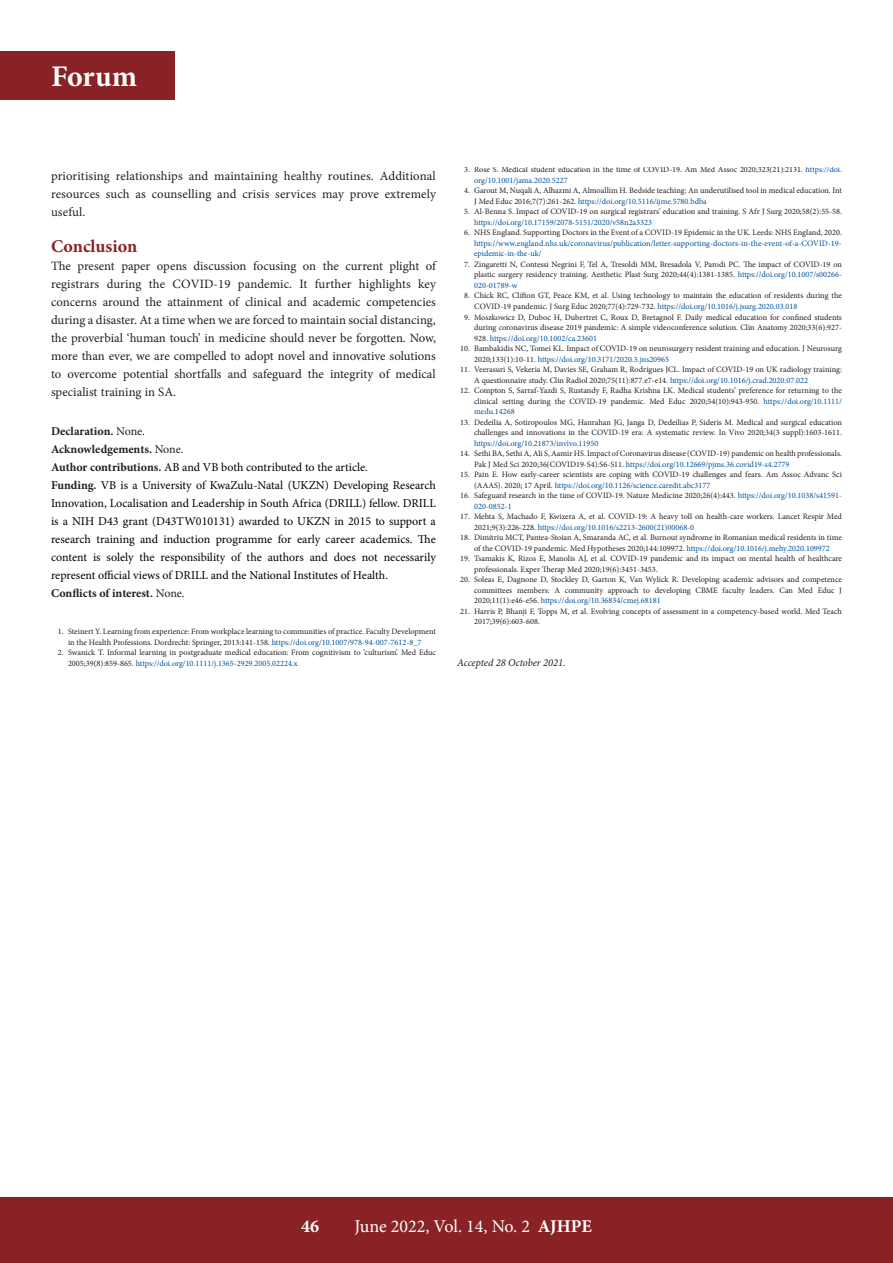
<style>
.page{position:relative;width:893px;height:1263px;background:#fff}
.page>*{position:absolute;margin:0;border:0;box-sizing:border-box;transform-origin:0 0}
.t1{font:700 30px "Minion Pro";letter-spacing:-.005em;color:#fff}
.t2{font:18px "Minion Pro";color:#fff}
.B_HEAD{font:700 18px "Minion Pro";color:#892225}
.t3{font:700 18px "Minion Pro";color:#fff}
.BODY_TEXT_1ST_PARAGR{font:12.75px/18px "Minion Pro";color:#231f20;text-align:justify}
.BODY_TEXT_INDENT{font:12.75px/18px "Minion Pro";letter-spacing:.01em;color:#231f20;text-align:justify}
.ACKNOWLEGEMENTS{font:12px/18px "Minion Pro";letter-spacing:-.005em;color:#000;text-align:justify}
.ACKNOWLEGEMENTS-2{font:700 12px "Minion Pro";color:#231f20}
.ACCEPTED{font:italic 10.5px "Minion Pro";letter-spacing:-.005em;color:#231f20}
.t4{font:8.25px/10.5px "Minion Pro";color:#231f20}
.t5{font:8.25px/10.5px "Minion Pro";color:#01529a}
.s1{font-weight:400}
.s2{font-weight:700;color:#231f20}
.s3{color:#01529a}
.s4{color:#231f20}
.s5{font-weight:700}
</style>
<div class="page">
<div style="left:0;top:1197px;width:893px;height:66px;background:#892225"></div>
<div style="left:0;top:51px;width:174px;height:49px;background:#892225"></div>
<h1 class="t1" style="left:51px;top:56px;width:87px">Forum</h1>
<p class="BODY_TEXT_INDENT" style="left:51px;top:167px;width:386px">prioritising relationships and maintaining healthy routines. Additional resources such as counselling and crisis services may prove extremely useful.</p>
<h2 class="B_HEAD" style="left:51px;top:234px;width:88px">Conclusion</h2>
<p class="BODY_TEXT_1ST_PARAGR" style="left:51px;top:257px;width:386px">The present paper opens discussion focusing on the current plight of registrars during the COVID-19 pandemic. It further highlights key concerns around the attainment of clinical and academic competencies during a disaster. At a time when we are forced to maintain social distancing, the proverbial ‘human touch’ in medicine should never be forgotten. Now, more than ever, we are compelled to adopt novel and innovative solutions to overcome potential shortfalls and safeguard the integrity of medical specialist training in SA.</p>
<p class="ACKNOWLEGEMENTS-2" style="left:51px;top:423px;width:96px">Declaration. <span class="s1">None.</span></p>
<p class="ACKNOWLEGEMENTS-2" style="left:51px;top:441px;width:134px">Acknowledgements. <span class="s1">None.</span></p>
<p class="ACKNOWLEGEMENTS" style="left:51px;top:458px;width:318px"><span class="s2">Author contributions.</span> AB and VB both contributed to the article.</p>
<p class="ACKNOWLEGEMENTS" style="left:51px;top:476px;width:386px"><span class="s2">Funding.</span> VB is a University of KwaZulu-Natal (UKZN) Developing Research Innovation, Localisation and Leadership in South Africa (DRILL) fellow. DRILL is a NIH D43 grant (D43TW010131) awarded to UKZN in 2015 to support a research training and induction programme for early career academics. The content is solely the responsibility of the authors and does not necessarily represent official views of DRILL and the National Institutes of Health.</p>
<p class="ACKNOWLEGEMENTS-2" style="left:51px;top:585px;width:135px">Conflicts of interest. <span class="s1">None.</span></p>
<p class="t4" style="left:58px;top:626px;width:379px;text-align:center">1. Steinert Y. Learning from experience: From workplace learning to communities of practice. Faculty Development in the Health Professions. Dordrecht: Springer, 2013:141-158. <span class="s3">https://doi.org/10.1007/978-94-007-7612-8_7</span></p>
<p class="t4" style="left:68px;top:647px;width:369px;text-indent:-10px">2. Swanick T. Informal learning in postgraduate medical education: From cognitivism to ‘culturism’. Med Educ<br>2005;39(8):859-865. <span class="s3">https://doi.org/10.1111/j.1365-2929.2005.02224.x</span></p>
<p class="t4" style="left:474px;top:165px;width:369px;text-indent:-10px">3. Rose S. Medical student education in the time of COVID-19. Am Med Assoc 2020;323(21):2131. <span class="s3">https://doi. org/10.1001/jama.2020.5227</span></p>
<p class="t4" style="left:474px;top:186px;width:369px;text-indent:-10px">4. Garout M, Nuqali A, Alhazmi A, Almoallim H. Bedside teaching: An underutilised tool in medical education. Int<br>J Med Educ 2016;7(7):261-262. <span class="s3">https://doi.org/10.5116/ijme.5780.bdba</span></p>
<p class="t4" style="left:474px;top:207px;width:369px;text-indent:-10px">5. Al-Benna S. Impact of COVID-19 on surgical registrars’ education and training. S Afr J Surg 2020;58(2):55-58. <span class="s3">https://doi.org/10.17159/2078-5151/2020/v58n2a3323</span></p>
<p class="t5" style="left:474px;top:228px;width:369px;text-indent:-10px"><span class="s4">6. NHS England. Supporting Doctors in the Event of a COVID-19 Epidemic in the UK. Leeds: NHS England, 2020. </span>https://www.england.nhs.uk/coronavirus/publication/letter-supporting-doctors-in-the-event-of-a-COVID-19- epidemic-in-the-uk/</p>
<p class="t4" style="left:474px;top:259px;width:369px;text-align:justify;text-indent:-10px">7. Zingaretti N, Contessi Negrini F, Tel A, Tresoldi MM, Bresadola V, Parodi PC. The impact of COVID-19 on plastic surgery residency training. Aesthetic Plast Surg 2020;44(4):1381-1385. <span class="s3">https://doi.org/10.1007/s00266- 020-01789-w</span></p>
<p class="t4" style="left:474px;top:291px;width:369px;text-indent:-10px">8. Chick RC, Clifton GT, Peace KM, et al. Using technology to maintain the education of residents during the<br>COVID-19 pandemic. J Surg Educ 2020;77(4):729-732. <span class="s3">https://doi.org/10.1016/j.jsurg.2020.03.018</span></p>
<p class="t4" style="left:474px;top:312px;width:369px;text-align:justify;text-indent:-10px">9. Moszkowicz D, Duboc H, Dubertret C, Roux D, Bretagnol F. Daily medical education for confined students during coronavirus disease 2019 pandemic: A simple videoconference solution. Clin Anatomy 2020;33(6):927- 928. <span class="s3">https://doi.org/10.1002/ca.23601</span></p>
<p class="t4" style="left:474px;top:343px;width:369px;text-indent:-14px">10. Bambakidis NC, Tomei KL. Impact of COVID-19 on neurosurgery resident training and education. J Neurosurg<br>2020;133(1):10-11. <span class="s3">https://doi.org/10.3171/2020.3.jns20965</span></p>
<p class="t4" style="left:474px;top:364px;width:369px;text-indent:-14px">11. Veerasuri S, Vekeria M, Davies SE, Graham R, Rodrigues JCL. Impact of COVID-19 on UK radiology training:<br>A questionnaire study. Clin Radiol 2020;75(11):877.e7-e14. <span class="s3">https://doi.org/10.1016/j.crad.2020.07.022</span></p>
<p class="t4" style="left:474px;top:385px;width:369px;text-align:justify;text-indent:-14px">12. Compton S, Sarraf‐Yazdi S, Rustandy F, Radha Krishna LK. Medical students’ preference for returning to the clinical setting during the COVID‐19 pandemic. Med Educ 2020;54(10):943-950. <span class="s3">https://doi.org/10.1111/ medu.14268</span></p>
<p class="t4" style="left:474px;top:417px;width:369px;text-align:justify;text-indent:-14px">13. Dedeilia A, Sotiropoulos MG, Hanrahan JG, Janga D, Dedeilias P, Sideris M. Medical and surgical education challenges and innovations in the COVID-19 era: A systematic review. In Vivo 2020;34(3 suppl):1603-1611. <span class="s3">https://doi.org/10.21873/invivo.11950</span></p>
<p class="t4" style="left:474px;top:448px;width:369px;text-indent:-14px">14. Sethi BA, Sethi A, Ali S, Aamir HS. Impact of Coronavirus disease (COVID-19) pandemic on health professionals.<br>Pak J Med Sci 2020;36(COVID19-S4):S6-S11. <span class="s3">https://doi.org/10.12669/pjms.36.covid19-s4.2779</span></p>
<p class="t4" style="left:474px;top:469px;width:369px;text-indent:-14px">15. Pain E. How early-career scientists are coping with COVID-19 challenges and fears. Am Assoc Advanc Sci (AAAS). 2020; 17 April. <span class="s3">https://doi.org/10.1126/science.caredit.abc3177</span></p>
<p class="t4" style="left:474px;top:490px;width:368px;text-indent:-14px">16. Safeguard research in the time of COVID-19. Nature Medicine 2020;26(4):443. <span class="s3">https://doi.org/10.1038/s41591-<br>020-0852-1</span></p>
<p class="t4" style="left:474px;top:511px;width:369px;text-indent:-14px">17. Mehta S, Machado F, Kwizera A, et al. COVID-19: A heavy toll on health-care workers. Lancet Respir Med<br>2021;9(3):226-228. <span class="s3">https://doi.org/10.1016/s2213-2600(21)00068-0</span></p>
<p class="t4" style="left:460px;top:532px;width:383px;text-align:center">18. Dimitriu MCT, Pantea-Stoian A, Smaranda AC, et al. Burnout syndrome in Romanian medical residents in time of the COVID-19 pandemic. Med Hypotheses 2020;144:109972. <span class="s3">https://doi.org/10.1016/j.mehy.2020.109972</span></p>
<p class="t4" style="left:474px;top:553px;width:369px;text-indent:-14px">19. Tsamakis K, Rizos E, Manolis AJ, et al. COVID-19 pandemic and its impact on mental health of healthcare professionals. Exper Therap Med 2020;19(6):3451-3453.</p>
<p class="t4" style="left:474px;top:574px;width:369px;text-align:justify;text-indent:-14px">20. Soleas E, Dagnone D, Stockley D, Garton K, Van Wylick R. Developing academic advisors and competence committees members: A community approach to developing CBME faculty leaders. Can Med Educ J 2020;11(1):e46-e56. <span class="s3">https://doi.org/10.36834/cmej.68181</span></p>
<p class="t4" style="left:474px;top:606px;width:369px;text-indent:-14px">21. Harris P, Bhanji F, Topps M, et al. Evolving concepts of assessment in a competency-based world. Med Teach<br>2017;39(6):603-608.</p>
<p class="ACCEPTED" style="left:457px;top:655px;width:110px">Accepted 28 October 2021.</p>
<h2 class="t3" style="left:301px;top:1213px;width:20px">46</h2>
<h2 class="t2" style="left:354px;top:1214px;width:239px">June 2022, Vol. 14, No. 2 <span class="s5">AJHPE</span></h2>
</div>
